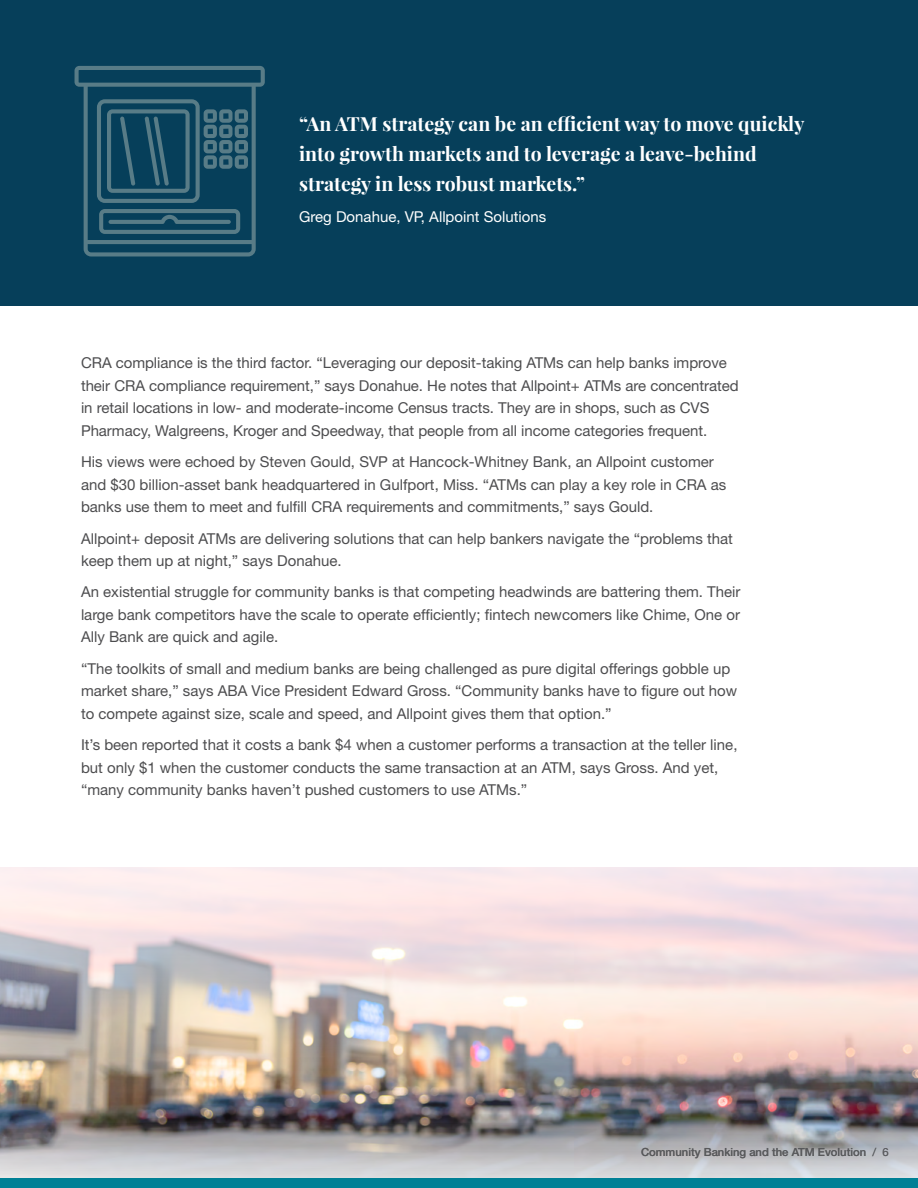
<style>
.page{position:relative;width:918px;height:1188px;background:#fff}
.page>*{position:absolute;margin:0;border:0;box-sizing:border-box;transform-origin:0 0}
.t1{font:700 19.5px/30px "Playfair Display";color:#fff}
.t2{font:15px/22.5px "Helvetica Neue LT Std";color:#4d4d4f}
.t3{font:15px "Helvetica Neue LT Std";color:#fff}
.t4{font:500 11.25px "Helvetica Neue LT Std";color:#58595b}
.s1{font-weight:400}
</style>
<div class="page">
<div style="left:0;top:1178px;width:918px;height:10px;background:#008095"></div>
<img style="left:0;top:867px;width:918px;height:311px">
<div style="left:0;top:0;width:918px;height:306px;background:#063f5a"></div>
<svg style="left:75px;top:66px;width:190px;height:190px"></svg>
<h1 class="t1" style="left:299px;top:108px;width:507px">“An ATM strategy can be an efficient way to move quickly into growth markets and to leverage a leave-behind strategy in less robust markets.”</h1>
<p class="t3" style="left:299px;top:208px;width:249px">Greg Donahue, VP, Allpoint Solutions</p>
<p class="t2" style="left:81px;top:351px;width:659px">CRA compliance is the third factor. “Leveraging our deposit-taking ATMs can help banks improve their CRA compliance requirement,” says Donahue. He notes that Allpoint+ ATMs are concentrated in retail locations in low- and moderate-income Census tracts. They are in shops, such as CVS Pharmacy, Walgreens, Kroger and Speedway, that people from all income categories frequent.</p>
<p class="t2" style="left:81px;top:450px;width:647px">His views were echoed by Steven Gould, SVP at Hancock-Whitney Bank, an Allpoint customer and $30 billion-asset bank headquartered in Gulfport, Miss. “ATMs can play a key role in CRA as banks use them to meet and fulfill CRA requirements and commitments,” says Gould.</p>
<p class="t2" style="left:81px;top:527px;width:653px">Allpoint+ deposit ATMs are delivering solutions that can help bankers navigate the “problems that keep them up at night,” says Donahue.</p>
<p class="t2" style="left:81px;top:581px;width:661px;text-align:justify">An existential struggle for community banks is that competing headwinds are battering them. Their large bank competitors have the scale to operate efficiently; fintech newcomers like Chime, One or Ally Bank are quick and agile.</p>
<p class="t2" style="left:81px;top:657px;width:658px">“The toolkits of small and medium banks are being challenged as pure digital offerings gobble up market share,” says ABA Vice President Edward Gross. “Community banks have to figure out how to compete against size, scale and speed, and Allpoint gives them that option.”</p>
<p class="t2" style="left:81px;top:733px;width:658px">It’s been reported that it costs a bank $4 when a customer performs a transaction at the teller line, but only $1 when the customer conducts the same transaction at an ATM, says Gross. And yet, “many community banks haven’t pushed customers to use ATMs.”</p>
<p class="t4" style="left:641px;top:1145px;width:249px">Community Banking and the ATM Evolution <span class="s1">/ 6</span></p>
</div>
